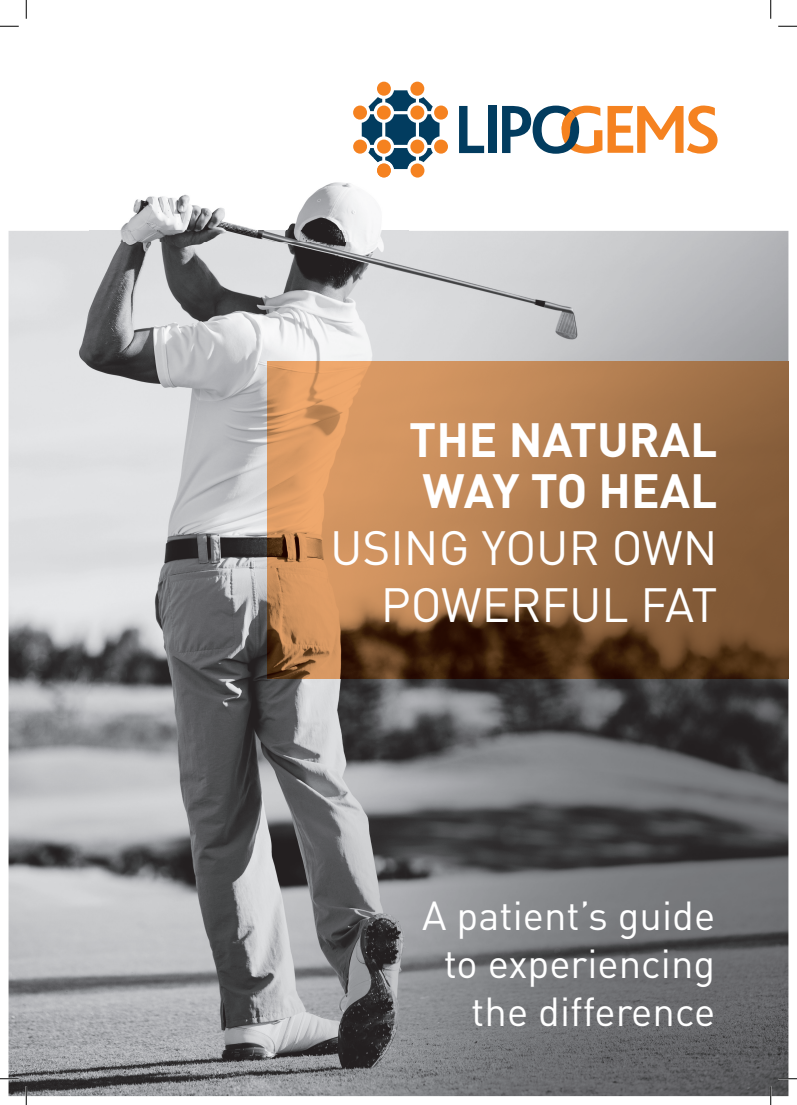
<style>
.page{position:relative;width:797px;height:1105px;background:#fff}
.page>*{position:absolute;margin:0;border:0;box-sizing:border-box;transform-origin:0 0}
.t1{font:47.5px/57px "DIN";color:#fff;text-align:right}
.t2{font:700 47.5px/51.9px "DIN";color:#fff}
.t3{font:40px/48px "DIN";color:#fff;text-align:right}
</style>
<div class="page">
<div style="left:377px;top:106px;width:14px;height:14px;background:#f58220;border-radius:50%"></div>
<div style="left:410px;top:106px;width:14px;height:14px;background:#f58220;border-radius:50%"></div>
<div style="left:377px;top:82px;width:14px;height:14px;background:#f58220;border-radius:50%"></div>
<div style="left:410px;top:82px;width:14px;height:14px;background:#f58220;border-radius:50%"></div>
<div style="left:434px;top:106px;width:14px;height:14px;background:#f58220;border-radius:50%"></div>
<div style="left:353px;top:106px;width:14px;height:14px;background:#f58220;border-radius:50%"></div>
<div style="left:377px;top:140px;width:14px;height:14px;background:#f58220;border-radius:50%"></div>
<div style="left:410px;top:140px;width:14px;height:14px;background:#f58220;border-radius:50%"></div>
<div style="left:410px;top:163px;width:14px;height:15px;background:#f58220;border-radius:50%"></div>
<div style="left:434px;top:140px;width:14px;height:14px;background:#f58220;border-radius:50%"></div>
<div style="left:353px;top:140px;width:14px;height:14px;background:#f58220;border-radius:50%"></div>
<svg style="left:362px;top:114px;width:20px;height:31px"></svg>
<svg style="left:368px;top:97px;width:14px;height:14px"></svg>
<svg style="left:385px;top:90px;width:31px;height:21px"></svg>
<svg style="left:419px;top:97px;width:14px;height:14px"></svg>
<svg style="left:385px;top:114px;width:31px;height:31px"></svg>
<svg style="left:419px;top:114px;width:20px;height:31px"></svg>
<svg style="left:419px;top:148px;width:14px;height:14px"></svg>
<svg style="left:385px;top:148px;width:31px;height:21px"></svg>
<div style="left:488px;top:106px;width:8px;height:47px;background:#023c5f"></div>
<svg style="left:459px;top:106px;width:25px;height:47px"></svg>
<svg style="left:502px;top:105px;width:216px;height:49px"></svg>
<img style="left:9px;top:231px;width:779px;height:865px">
<img style="left:89px;top:158px;width:319px;height:83px">
<img style="left:377px;top:163px;width:14px;height:14px;border-radius:7px">
<svg style="left:368px;top:148px;width:14px;height:14px"></svg>
<img style="left:385px;top:158px;width:23px;height:11px">
<img style="left:267px;top:361px;width:521px;height:317px">
<svg style="left:0;top:25px;width:19px;height:2px"></svg>
<svg style="left:778px;top:25px;width:19px;height:2px"></svg>
<svg style="left:0;top:1078px;width:19px;height:1px"></svg>
<svg style="left:778px;top:1078px;width:19px;height:1px"></svg>
<svg style="left:25px;top:0;width:2px;height:19px"></svg>
<svg style="left:25px;top:1086px;width:2px;height:19px"></svg>
<svg style="left:770px;top:0;width:1px;height:19px"></svg>
<svg style="left:770px;top:1086px;width:1px;height:19px"></svg>
<p class="t2" style="left:409px;top:411px;width:310px">THE NATURAL<br>WAY TO HEAL</p>
<p class="t1" style="left:330px;top:519px;width:389px">USING YOUR OWN<br>POWERFUL FAT</p>
<p class="t3" style="left:422px;top:890px;width:294px">A patient’s guide to experiencing the difference</p>
</div>
